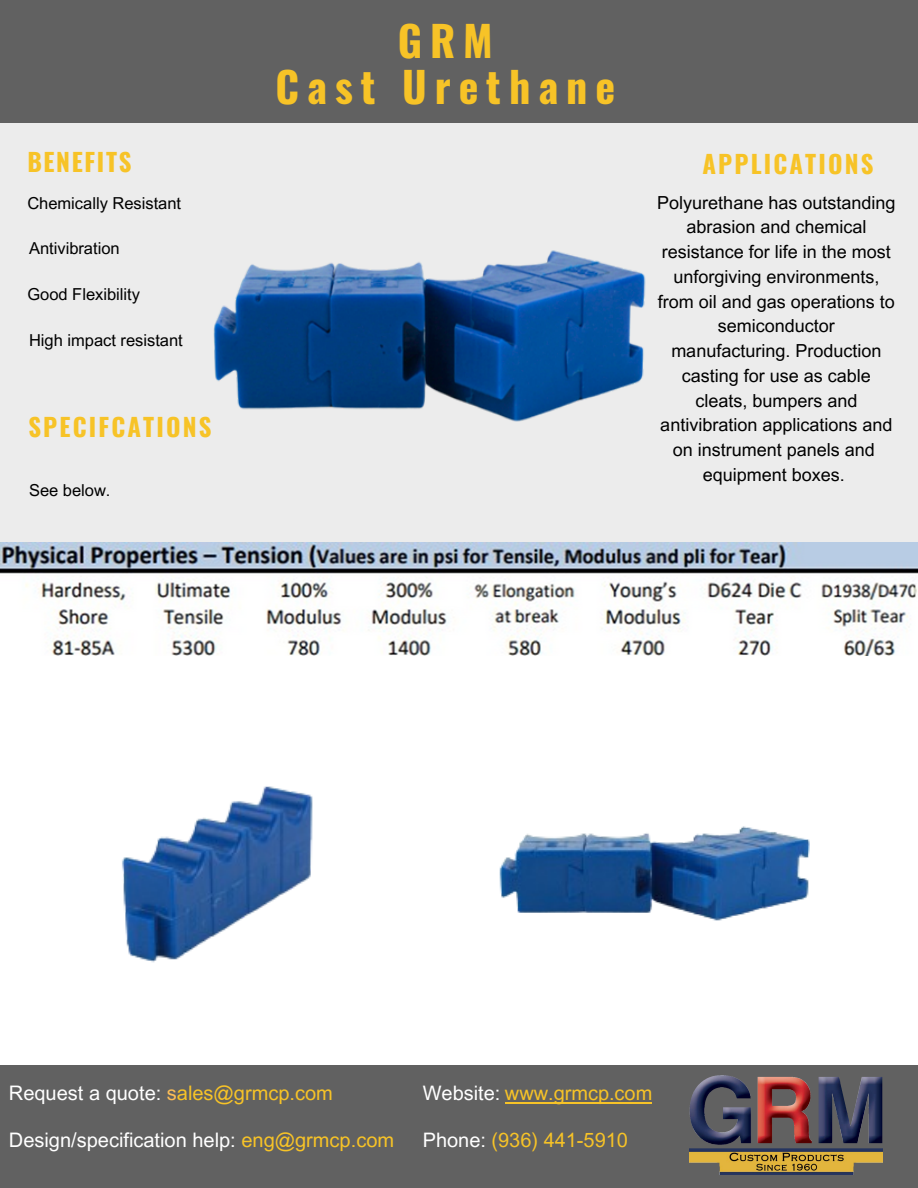
<style>
.page{position:relative;width:918px;height:1188px;background:#fff}
.page>*{position:absolute;margin:0;border:0;box-sizing:border-box;transform-origin:0 0}
.t1{font:700 42px/46.2px "Oswald";letter-spacing:.19em;color:#f7c327;text-align:center}
.t2{font:700 24.75px "Oswald";letter-spacing:.085em;color:#f7c327}
.t3{font:700 24.75px "Oswald";letter-spacing:.065em;color:#f7c327}
.t4{font:19.95px "Arial MT Pro";color:#fff}
.t5{font:19.95px "Arial MT Pro";color:#f7c327}
.t6{font:18px/24.8px "Arial MT Pro";color:#000;text-align:center}
.t7{font:16.5px "Arial MT Pro";color:#000}
.s1{color:#fbbd57}
.s2{color:#f7c327}
.s3{color:#fff}
</style>
<div class="page">
<img style="left:0;top:0;width:918px;height:655px">
<img style="left:184px;top:221px;width:503px;height:220px">
<img style="left:122px;top:786px;width:191px;height:177px">
<img style="left:499px;top:826px;width:311px;height:95px">
<div style="left:0;top:1065px;width:918px;height:123px;background:#616161"></div>
<hr style="left:505px;top:1102px;width:147px;height:2px;background:#f7c327">
<img style="left:689px;top:1076px;width:194px;height:99px">
<p class="t3" style="left:27px;top:142px;width:106px">BENEFITS</p>
<p class="t7" style="left:27px;top:197px;width:155px">Chemically Resistant</p>
<p class="t7" style="left:29px;top:242px;width:92px">Antivibration</p>
<p class="t7" style="left:27px;top:288px;width:114px">Good Flexibility</p>
<h2 class="t7" style="left:29px;top:334px;width:155px">High impact resistant</h2>
<p class="t2" style="left:28px;top:407px;width:185px">SPECIFCATIONS</p>
<h3 class="t7" style="left:29px;top:484px;width:83px">See below.</h3>
<h1 class="t1" style="left:276px;top:16px;width:341px">GRM<br>Cast Urethane</h1>
<p class="t2" style="left:702px;top:144px;width:173px">APPLICATIONS</p>
<p class="t6" style="left:657px;top:192px;width:240px">Polyurethane has outstanding abrasion and chemical resistance for life in the most unforgiving environments, from oil and gas operations to semiconductor manufacturing. Production casting for use as cable cleats, bumpers and antivibration applications and on instrument panels and equipment boxes.</p>
<p class="t4" style="left:9px;top:1085px;width:326px">Request a quote: <span class="s1">s</span><span class="s2">ales@grmcp.com</span></p>
<p class="t4" style="left:9px;top:1133px;width:387px">Design/specification help: <span class="s2">eng@grmcp.com</span></p>
<p class="t5" style="left:423px;top:1085px;width:231px"><span class="s3">Website:</span> www.grmcp.com</p>
<p class="t5" style="left:423px;top:1132px;width:207px"><span class="s3">Phone:</span> (936) 441-5910</p>
</div>
